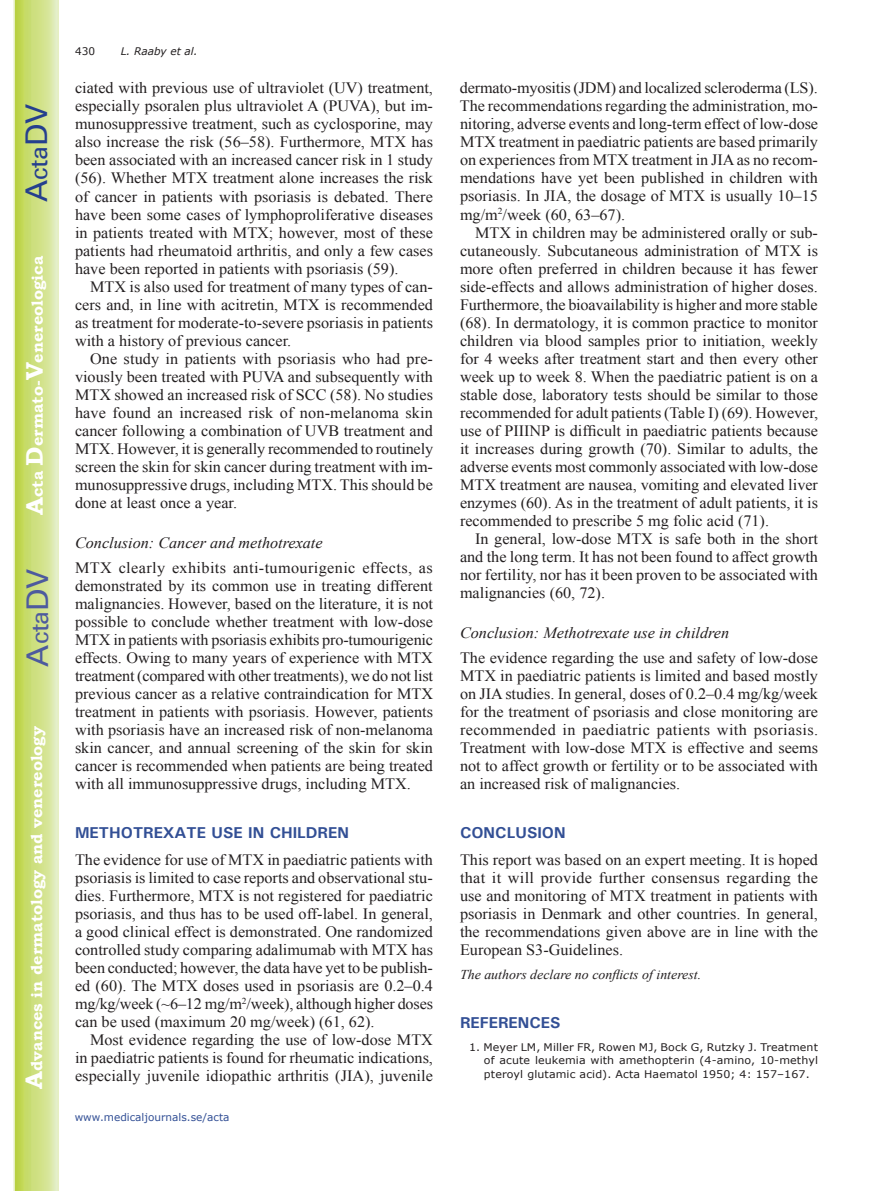
<style>
.page{position:relative;width:893px;height:1191px;background:#fff}
.page>*{position:absolute;margin:0;border:0;box-sizing:border-box;transform-origin:0 0}
.t1{font:30px "Univers";color:#4d5a9e}
.t2{font:30px "Univers";color:#253f8e}
.t3{font:15.75px/18px "Times New Roman";color:#231f20;text-align:justify}
.t4{font:italic 15.75px "Times New Roman";color:#231f20}
.t5{font:700 15.75px "Bookman Old Style";color:#fff}
.t6{font:700 15.75px "Univers";color:#324f95}
.t7{font:italic 13.5px "Times New Roman";color:#231f20}
.t8{font:10.5px/13.5px "Verdana";letter-spacing:.01em;color:#231f20;text-align:justify;scale:1.05 1}
.t9{font:10.5px "Verdana";color:#324f95}
.t10{font:italic 10.5px "Verdana";color:#231f20}
.t11{font:10.5px "Verdana";letter-spacing:.01em;color:#231f20}
.s1{font-size:24px}
</style>
<div class="page">
<svg style="left:14px;top:0;width:45px;height:1191px;background:#cfe084"></svg>
<h1 class="t2" style="left:19px;top:202px;width:100px;rotate:-90deg">A<span class="s1">cta</span>DV</h1>
<p class="t5" style="left:28px;top:515px;width:260px;rotate:-90deg"><span class="s1">A</span>cta <span class="s1">D</span>ermato-<span class="s1">V</span>enereologica</p>
<h1 class="t1" style="left:20px;top:666px;width:100px;rotate:-90deg">A<span class="s1">cta</span>DV</h1>
<p class="t5" style="left:27px;top:1088px;width:364px;rotate:-90deg"><span class="s1">A</span>dvances in dermatology and venereology</p>
<p class="t11" style="left:75px;top:44px;width:22px">430</p>
<p class="t10" style="left:121px;top:44px;width:78px">L. Raaby et al.</p>
<p class="t3" style="left:75px;top:79px;width:360px">ciated with previous use of ultraviolet (UV) treatment, especially psoralen plus ultraviolet A (PUVA), but im&shy;munosuppressive treatment, such as cyclosporine, may also increase the risk (56–58). Furthermore, MTX has been associated with an increased cancer risk in 1 study (56). Whether MTX treatment alone increases the risk of cancer in patients with psoriasis is debated. There have been some cases of lymphoproliferative diseases in patients treated with MTX; however, most of these patients had rheumatoid arthritis, and only a few cases have been reported in patients with psoriasis (59).</p>
<p class="t3" style="left:75px;top:277px;width:360px;text-indent:15px">MTX is also used for treatment of many types of can&shy;cers and, in line with acitretin, MTX is recommended as treatment for moderate-to-severe psoriasis in patients with a history of previous cancer.</p>
<p class="t3" style="left:75px;top:349px;width:360px;text-indent:15px">One study in patients with psoriasis who had pre&shy;viously been treated with PUVA and subsequently with MTX showed an increased risk of SCC (58). No studies have found an increased risk of non-melanoma skin cancer following a combination of UVB treatment and MTX. However, it is generally recommended to routinely screen the skin for skin cancer during treatment with im&shy;munosuppressive drugs, including MTX. This should be done at least once a year.</p>
<p class="t4" style="left:75px;top:531px;width:249px">Conclusion: Cancer and methotrexate</p>
<p class="t3" style="left:75px;top:558px;width:360px">MTX clearly exhibits anti-tumourigenic effects, as demonstrated by its common use in treating different malignancies. However, based on the literature, it is not possible to conclude whether treatment with low-dose MTX in patients with psoriasis exhibits pro-tumourigenic effects. Owing to many years of experience with MTX treatment (compared with other treatments), we do not list previous cancer as a relative contraindication for MTX treatment in patients with psoriasis. However, patients with psoriasis have an increased risk of non-melanoma skin cancer, and annual screening of the skin for skin cancer is recommended when patients are being treated with all immunosuppressive drugs, including MTX.</p>
<p class="t6" style="left:75px;top:822px;width:276px">METHOTREXATE USE IN CHILDREN</p>
<p class="t3" style="left:75px;top:850px;width:360px">The evidence for use of MTX in paediatric patients with psoriasis is limited to case reports and observational stu&shy;dies. Furthermore, MTX is not registered for paediatric psoriasis, and thus has to be used off-label. In general, a good clinical effect is demonstrated. One randomized controlled study comparing adalimumab with MTX has been conducted; however, the data have yet to be publish&shy;ed (60). The MTX doses used in psoriasis are 0.2–0.4 mg/kg/week (~6–12 mg/m<sup>2</sup>/week), although higher doses can be used (maximum 20 mg/week) (61, 62).</p>
<p class="t3" style="left:75px;top:1030px;width:360px;text-indent:15px">Most evidence regarding the use of low-dose MTX in paediatric patients is found for rheumatic indications, especially juvenile idiopathic arthritis (JIA), juvenile</p>
<p class="t9" style="left:75px;top:1109px;width:156px">www.medicaljournals.se/acta</p>
<p class="t3" style="left:460px;top:79px;width:360px">dermato-myositis (JDM) and localized scleroderma (LS).<br>The recommendations regarding the administration, mo&shy;nitoring, adverse events and long-term effect of low-dose MTX treatment in paediatric patients are based primarily on experiences from MTX treatment in JIA as no recom&shy;mendations have yet been published in children with psoriasis. In JIA, the dosage of MTX is usually 10–15 mg/m<sup>2</sup>/week (60, 63–67).</p>
<p class="t3" style="left:460px;top:223px;width:360px;text-indent:15px">MTX in children may be administered orally or sub&shy;cutaneously. Subcutaneous administration of MTX is more often preferred in children because it has fewer side-effects and allows administration of higher doses.<br>Furthermore, the bioavailability is higher and more stable (68). In dermatology, it is common practice to monitor children via blood samples prior to initiation, weekly for 4 weeks after treatment start and then every other week up to week 8. When the paediatric patient is on a stable dose, laboratory tests should be similar to those recommended for adult patients (Table I) (69). However, use of PIIINP is difficult in paediatric patients because it increases during growth (70). Similar to adults, the adverse events most commonly associated with low-dose MTX treatment are nausea, vomiting and elevated liver enzymes (60). As in the treatment of adult patients, it is recommended to prescribe 5 mg folic acid (71).</p>
<p class="t3" style="left:460px;top:529px;width:360px;text-indent:15px">In general, low-dose MTX is safe both in the short and the long term. It has not been found to affect growth nor fertility, nor has it been proven to be associated with malignancies (60, 72).</p>
<p class="t4" style="left:460px;top:621px;width:271px">Conclusion: Methotrexate use in children</p>
<p class="t3" style="left:460px;top:648px;width:360px">The evidence regarding the use and safety of low-dose MTX in paediatric patients is limited and based mostly on JIA studies. In general, doses of 0.2–0.4 mg/kg/week for the treatment of psoriasis and close monitoring are recommended in paediatric patients with psoriasis.<br>Treatment with low-dose MTX is effective and seems not to affect growth or fertility or to be associated with an increased risk of malignancies.</p>
<p class="t6" style="left:460px;top:822px;width:107px">CONCLUSION</p>
<p class="t3" style="left:460px;top:850px;width:360px">This report was based on an expert meeting. It is hoped that it will provide further consensus regarding the use and monitoring of MTX treatment in patients with psoriasis in Denmark and other countries. In general, the recommendations given above are in line with the European S3-Guidelines.</p>
<p class="t7" style="left:460px;top:965px;width:243px">The authors declare no conflicts of interest.</p>
<p class="t6" style="left:460px;top:1012px;width:102px">REFERENCES</p>
<p class="t8" style="left:484px;top:1039px;width:320px;text-indent:-15px">1. Meyer LM, Miller FR, Rowen MJ, Bock G, Rutzky J. Treatment of acute leukemia with amethopterin (4-amino, 10-methyl pteroyl glutamic acid). Acta Haematol 1950; 4: 157–167.</p>
</div>
